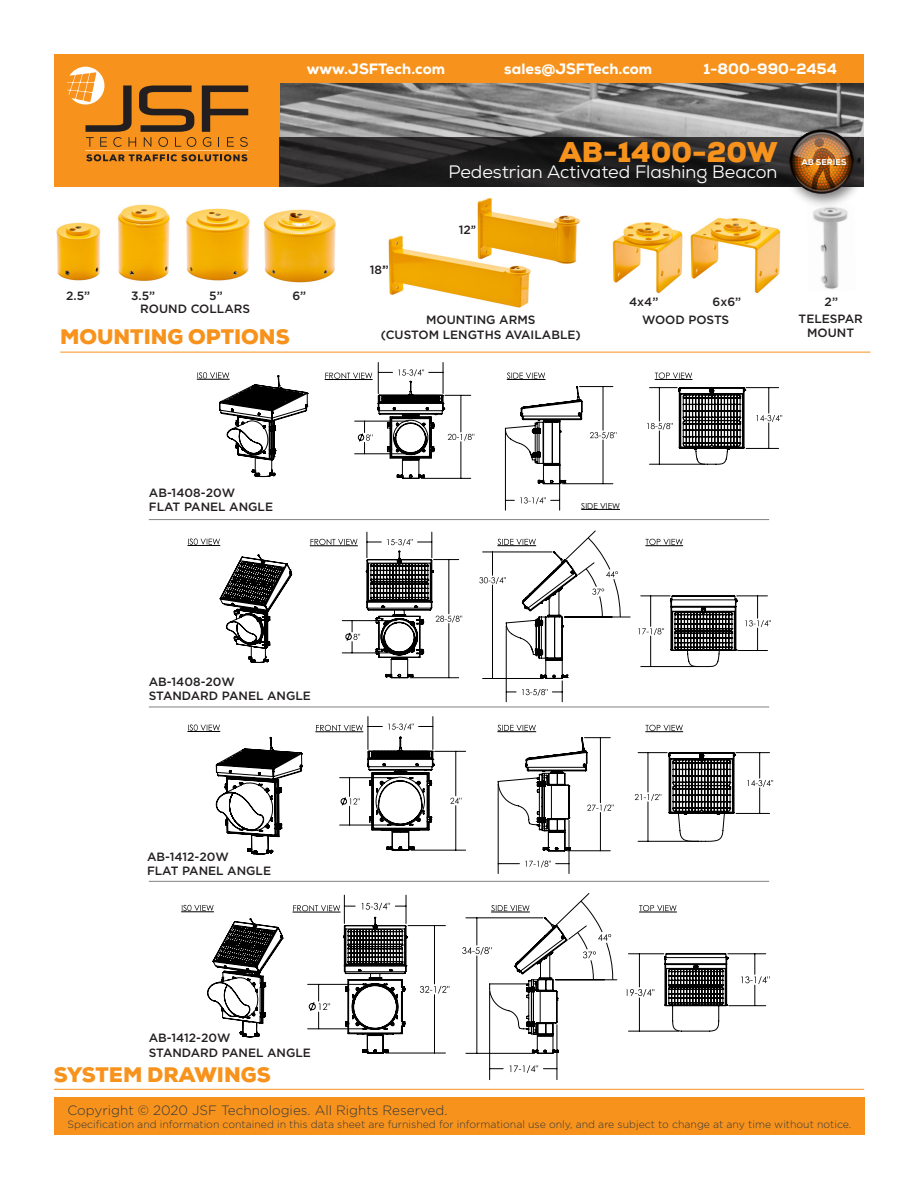
<style>
.page{position:relative;width:918px;height:1188px;background:#fff}
.page>*{position:absolute;margin:0;border:0;box-sizing:border-box;transform-origin:0 0}
.t1{font:900 28.5px "Nexa";color:#f7931d}
.t2{font:900 21px "Nexa";color:#f7931d}
.t3{font:18px "Nexa";color:#fff}
.t4{font:800 15px "Nexa";color:#fff}
.t5{font:300 13.5px "Gotham";color:#383839}
.t6{font:500 12px/14.4px "Gotham";color:#231f20}
.t7{font:300 10.5px "Gotham";color:#383839}
.t8{font:800 8.4px "Nexa";color:#fff}
.t9{font:8.25px "Century Gothic";color:#000}
</style>
<div class="page">
<img style="left:280px;top:83px;width:584px;height:54px">
<div style="left:54px;top:54px;width:226px;height:133px;background:#f7931d"></div>
<svg style="left:67px;top:67px;width:181px;height:94px"></svg>
<svg style="left:280px;top:137px;width:501px;height:50px;background:#242222"></svg>
<hr style="left:54px;top:1089px;width:810px;height:1px;background:#f7931d">
<hr style="left:149px;top:881px;width:620px;height:1px;background:#808285">
<hr style="left:149px;top:707px;width:620px;height:1px;background:#808285">
<hr style="left:149px;top:519px;width:620px;height:1px;background:#808285">
<hr style="left:60px;top:352px;width:811px;height:1px;background:#f7931d">
<div style="left:54px;top:1097px;width:810px;height:38px;background:#f7931d"></div>
<div style="left:280px;top:54px;width:584px;height:29px;background:#f7931d"></div>
<img style="left:56px;top:222px;width:45px;height:59px">
<img style="left:118px;top:204px;width:52px;height:77px">
<img style="left:186px;top:208px;width:64px;height:73px">
<img style="left:263px;top:209px;width:73px;height:74px">
<img style="left:612px;top:222px;width:71px;height:72px">
<img style="left:690px;top:217px;width:91px;height:76px">
<img style="left:813px;top:209px;width:35px;height:81px">
<img style="left:477px;top:197px;width:103px;height:67px">
<img style="left:388px;top:232px;width:145px;height:76px">
<svg style="left:590px;top:432px;width:26px;height:7px"></svg>
<hr style="left:581px;top:509px;width:39px;height:1px;background:#000">
<hr style="left:580px;top:386px;width:33px;height:1px;background:#000">
<hr style="left:562px;top:483px;width:51px;height:1px;background:#000">
<hr style="left:603px;top:387px;width:1px;height:43px;background:#000">
<hr style="left:603px;top:440px;width:1px;height:44px;background:#000">
<hr style="left:378px;top:363px;width:1px;height:31px;background:#000">
<hr style="left:443px;top:363px;width:1px;height:31px;background:#000">
<hr style="left:746px;top:387px;width:33px;height:1px;background:#000">
<hr style="left:746px;top:448px;width:33px;height:1px;background:#000">
<svg style="left:756px;top:388px;width:26px;height:60px"></svg>
<hr style="left:559px;top:466px;width:1px;height:44px;background:#000">
<hr style="left:505px;top:431px;width:1px;height:79px;background:#000">
<svg style="left:520px;top:497px;width:40px;height:7px"></svg>
<svg style="left:647px;top:387px;width:98px;height:78px"></svg>
<svg style="left:505px;top:386px;width:78px;height:98px"></svg>
<svg style="left:197px;top:372px;width:111px;height:105px"></svg>
<hr style="left:197px;top:379px;width:33px;height:1px;background:#000">
<svg style="left:507px;top:373px;width:38px;height:6px"></svg>
<hr style="left:507px;top:379px;width:39px;height:1px;background:#000">
<svg style="left:325px;top:369px;width:149px;height:110px"></svg>
<hr style="left:325px;top:379px;width:48px;height:1px;background:#000">
<svg style="left:655px;top:372px;width:37px;height:7px"></svg>
<hr style="left:655px;top:379px;width:38px;height:1px;background:#000">
<svg style="left:342px;top:530px;width:426px;height:172px"></svg>
<svg style="left:366px;top:539px;width:96px;height:139px"></svg>
<svg style="left:479px;top:551px;width:98px;height:128px"></svg>
<svg style="left:670px;top:596px;width:67px;height:71px"></svg>
<svg style="left:220px;top:554px;width:72px;height:109px"></svg>
<svg style="left:188px;top:539px;width:32px;height:6px"></svg>
<hr style="left:187px;top:545px;width:33px;height:1px;background:#000">
<svg style="left:498px;top:539px;width:38px;height:6px"></svg>
<hr style="left:497px;top:545px;width:39px;height:1px;background:#000">
<svg style="left:311px;top:539px;width:46px;height:6px"></svg>
<hr style="left:310px;top:545px;width:48px;height:1px;background:#000">
<svg style="left:646px;top:539px;width:37px;height:6px"></svg>
<hr style="left:645px;top:545px;width:38px;height:1px;background:#000">
<svg style="left:450px;top:798px;width:11px;height:6px"></svg>
<hr style="left:567px;top:851px;width:43px;height:1px;background:#000">
<hr style="left:340px;top:777px;width:58px;height:1px;background:#000">
<hr style="left:340px;top:825px;width:58px;height:1px;background:#000">
<svg style="left:341px;top:778px;width:19px;height:47px"></svg>
<hr style="left:368px;top:717px;width:1px;height:32px;background:#000">
<hr style="left:433px;top:717px;width:1px;height:32px;background:#000">
<svg style="left:388px;top:724px;width:45px;height:6px"></svg>
<hr style="left:736px;top:752px;width:34px;height:1px;background:#000">
<hr style="left:736px;top:813px;width:34px;height:1px;background:#000">
<svg style="left:747px;top:753px;width:26px;height:60px"></svg>
<hr style="left:569px;top:820px;width:1px;height:54px;background:#000">
<hr style="left:498px;top:784px;width:1px;height:90px;background:#000">
<svg style="left:525px;top:861px;width:44px;height:7px"></svg>
<svg style="left:499px;top:863px;width:20px;height:1px"></svg>
<hr style="left:435px;top:751px;width:31px;height:1px;background:#000">
<hr style="left:411px;top:850px;width:55px;height:1px;background:#000">
<hr style="left:456px;top:751px;width:1px;height:45px;background:#000">
<hr style="left:456px;top:806px;width:1px;height:44px;background:#000">
<svg style="left:367px;top:737px;width:67px;height:113px"></svg>
<svg style="left:635px;top:752px;width:100px;height:90px"></svg>
<svg style="left:498px;top:737px;width:116px;height:114px"></svg>
<svg style="left:216px;top:737px;width:86px;height:117px"></svg>
<svg style="left:188px;top:725px;width:32px;height:6px"></svg>
<hr style="left:187px;top:731px;width:33px;height:1px;background:#000">
<svg style="left:498px;top:725px;width:38px;height:6px"></svg>
<hr style="left:497px;top:731px;width:39px;height:1px;background:#000">
<svg style="left:316px;top:725px;width:66px;height:6px"></svg>
<hr style="left:315px;top:731px;width:48px;height:1px;background:#000">
<svg style="left:646px;top:725px;width:37px;height:6px"></svg>
<hr style="left:645px;top:731px;width:38px;height:1px;background:#000">
<svg style="left:307px;top:893px;width:459px;height:187px"></svg>
<svg style="left:344px;top:917px;width:63px;height:136px"></svg>
<svg style="left:462px;top:917px;width:105px;height:137px"></svg>
<svg style="left:664px;top:953px;width:64px;height:79px"></svg>
<svg style="left:207px;top:918px;width:76px;height:119px"></svg>
<svg style="left:182px;top:905px;width:32px;height:6px"></svg>
<hr style="left:181px;top:911px;width:33px;height:1px;background:#000">
<svg style="left:491px;top:905px;width:38px;height:6px"></svg>
<hr style="left:491px;top:912px;width:39px;height:1px;background:#000">
<svg style="left:293px;top:905px;width:47px;height:6px"></svg>
<hr style="left:293px;top:912px;width:48px;height:1px;background:#000">
<svg style="left:639px;top:905px;width:37px;height:6px"></svg>
<hr style="left:639px;top:912px;width:38px;height:1px;background:#000">
<div style="left:781px;top:124px;width:86px;height:85px;background:#231f20;opacity:.6"></div>
<img style="left:790px;top:130px;width:64px;height:62px">
<p class="t4" style="left:307px;top:59px;width:140px">www.JSFTech.com</p>
<p class="t4" style="left:504px;top:59px;width:149px">sales@JSFTech.com</p>
<p class="t4" style="left:703px;top:59px;width:135px">1-800-990-2454</p>
<p class="t6" style="left:66px;top:288px;width:26px">2.5”</p>
<p class="t6" style="left:131px;top:288px;width:26px">3.5”</p>
<p class="t6" style="left:209px;top:288px;width:15px">5”</p>
<p class="t6" style="left:292px;top:288px;width:15px">6”</p>
<p class="t6" style="left:140px;top:302px;width:111px">ROUND COLLARS</p>
<h2 class="t2" style="left:60px;top:323px;width:231px">MOUNTING OPTIONS</h2>
<p class="t6" style="left:149px;top:485px;width:126px">AB-1408-20W<br>FLAT PANEL ANGLE</p>
<p class="t6" style="left:370px;top:262px;width:20px">18”</p>
<h1 class="t1" style="left:559px;top:134px;width:220px">AB-1400-20W</h1>
<h3 class="t3" style="left:448px;top:161px;width:331px">Pedestrian Activated Flashing Beacon</h3>
<p class="t6" style="left:459px;top:223px;width:20px">12”</p>
<p class="t8" style="left:801px;top:157px;width:47px">AB SERIES</p>
<p class="t6" style="left:713px;top:294px;width:30px">6x6”</p>
<p class="t6" style="left:799px;top:293px;width:66px;line-height:17.2px;text-align:center">2”<br>TELESPAR</p>
<p class="t6" style="left:807px;top:326px;width:48px">MOUNT</p>
<p class="t6" style="left:629px;top:294px;width:31px">4x4”</p>
<p class="t6" style="left:381px;top:313px;width:201px;text-align:center">MOUNTING ARMS<br>(CUSTOM LENGTHS AVAILABLE)</p>
<p class="t6" style="left:642px;top:312px;width:89px">WOOD POSTS</p>
<p class="t9" style="left:581px;top:500px;width:40px">SIDE VIEW</p>
<p class="t6" style="left:149px;top:674px;width:164px">AB-1408-20W<br>STANDARD PANEL ANGLE</p>
<p class="t6" style="left:147px;top:849px;width:126px">AB-1412-20W<br>FLAT PANEL ANGLE</p>
<p class="t6" style="left:149px;top:1031px;width:164px">AB-1412-20W<br>STANDARD PANEL ANGLE</p>
<h2 class="t2" style="left:54px;top:1062px;width:219px">SYSTEM DRAWINGS</h2>
<p class="t5" style="left:67px;top:1102px;width:382px">Copyright © 2020 JSF Technologies. All Rights Reserved.</p>
<p class="t7" style="left:67px;top:1117px;width:785px">Specification and information contained in this data sheet are furnished for informational use only, and are subject to change at any time without notice.</p>
</div>
